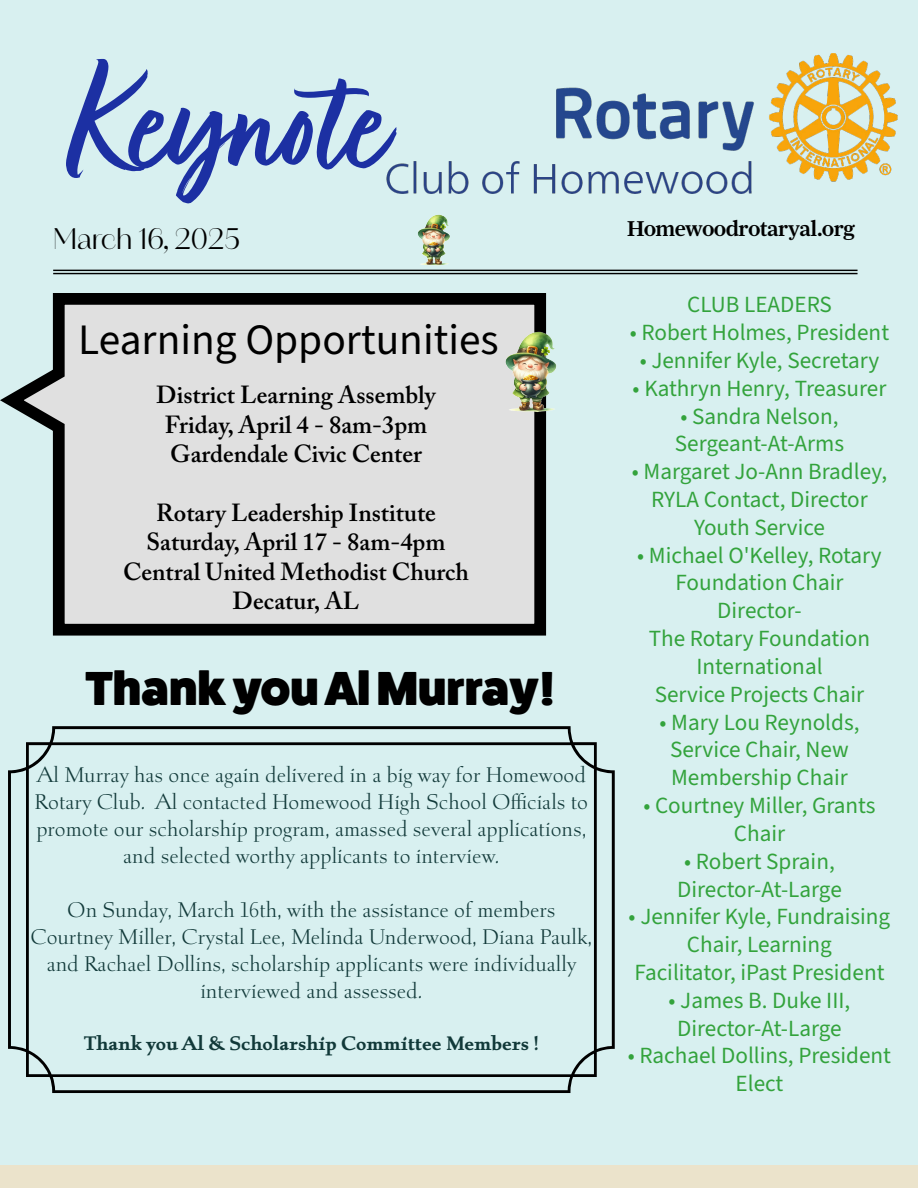
<style>
.page{position:relative;width:918px;height:1188px;background:#d8f0f0}
.page>*{position:absolute;margin:0;border:0;box-sizing:border-box;transform-origin:0 0}
.t1{font:169.65px "Fave Script Bold Pro";color:#1c30a3}
.t2{font:800 47.85px "Fat Frank";color:#000}
.t3{font:43.35px "Source Sans 3";color:#000}
.t4{font:27.3px "Amandine";color:#000}
.t5{font:600 24.6px/29.4px "Adobe Caslon Pro";color:#000;text-align:center}
.t6{font:23.25px/27.8px "Source Sans 3";color:#33a33c;text-align:center}
.t7{font:300 22.5px/27px "Albertan Pro";color:#113939;text-align:center}
.t8{font:500 22.35px "Farnham Headline";color:#000}
.t9{font:700 20.7px "Albertan Pro";color:#113939}
</style>
<div class="page">
<div style="left:0;top:1165px;width:918px;height:23px;background:#ebe3cb"></div>
<svg style="left:0;top:293px;width:547px;height:343px"></svg>
<img style="left:356px;top:53px;width:542px;height:316px">
<hr style="left:53px;top:273px;width:805px;height:1px;background:#000">
<hr style="left:53px;top:270px;width:805px;height:1px;background:#000">
<img style="left:485px;top:323px;width:94px;height:95px">
<img style="left:404px;top:209px;width:61px;height:61px">
<svg style="left:8px;top:726px;width:607px;height:367px"></svg>
<h1 class="t1" style="left:78px;top:29px;width:315px">Keynote</h1>
<p class="t4" style="left:53px;top:219px;width:189px">March 16, 2025</p>
<h3 class="t3" style="left:78px;top:313px;width:422px">Learning Opportunities</h3>
<p class="t5" style="left:156px;top:380px;width:281px">District Learning Assembly<br>Friday, April 4 - 8am-3pm<br>Gardendale Civic Center</p>
<p class="t5" style="left:123px;top:498px;width:347px">Rotary Leadership Institute<br>Saturday, April 17 - 8am-4pm<br>Central United Methodist Church<br>Decatur, AL</p>
<h2 class="t2" style="left:86px;top:661px;width:471px">Thank you Al Murray!</h2>
<p class="t7" style="left:35px;top:761px;width:555px">Al Murray has once again delivered in a big way for Homewood Rotary Club. Al contacted Homewood High School Officials to promote our scholarship program, amassed several applications, and selected worthy applicants to interview.</p>
<p class="t7" style="left:31px;top:896px;width:563px">On Sunday, March 16th, with the assistance of members Courtney Miller, Crystal Lee, Melinda Underwood, Diana Paulk, and Rachael Dollins, scholarship applicants were individually interviewed and assessed.</p>
<p class="t9" style="left:84px;top:1030px;width:456px">Thank you Al &amp; Scholarship Committee Members !</p>
<p class="t8" style="left:627px;top:216px;width:229px">Homewoodrotaryal.org</p>
<p class="t6" style="left:687px;top:291px;width:146px">CLUB LEADERS</p>
<p class="t6" style="left:630px;top:318px;width:261px">• Robert Holmes, President</p>
<p class="t6" style="left:640px;top:346px;width:241px">• Jennifer Kyle, Secretary</p>
<p class="t6" style="left:633px;top:374px;width:255px">• Kathryn Henry, Treasurer</p>
<p class="t6" style="left:675px;top:402px;width:171px;text-align:left">• Sandra Nelson,<br>Sergeant-At-Arms</p>
<p class="t6" style="left:632px;top:458px;width:257px">• Margaret Jo-Ann Bradley,<br>RYLA Contact, Director<br>Youth Service</p>
<p class="t6" style="left:637px;top:541px;width:246px">• Michael O'Kelley, Rotary<br>Foundation Chair<br>Director-<br>The Rotary Foundation<br>International<br>Service Projects Chair</p>
<p class="t6" style="left:659px;top:708px;width:202px">• Mary Lou Reynolds,<br>Service Chair, New<br>Membership Chair</p>
<p class="t6" style="left:643px;top:791px;width:234px">• Courtney Miller, Grants<br>Chair</p>
<p class="t6" style="left:677px;top:847px;width:166px">• Robert Sprain,<br>Director-At-Large</p>
<p class="t6" style="left:629px;top:903px;width:263px">• Jennifer Kyle, Fundraising<br>Chair, Learning<br>Facilitator, iPast President</p>
<p class="t6" style="left:669px;top:986px;width:183px">• James B. Duke III,<br>Director-At-Large</p>
<p class="t6" style="left:628px;top:1042px;width:265px">• Rachael Dollins, President<br>Elect</p>
</div>
